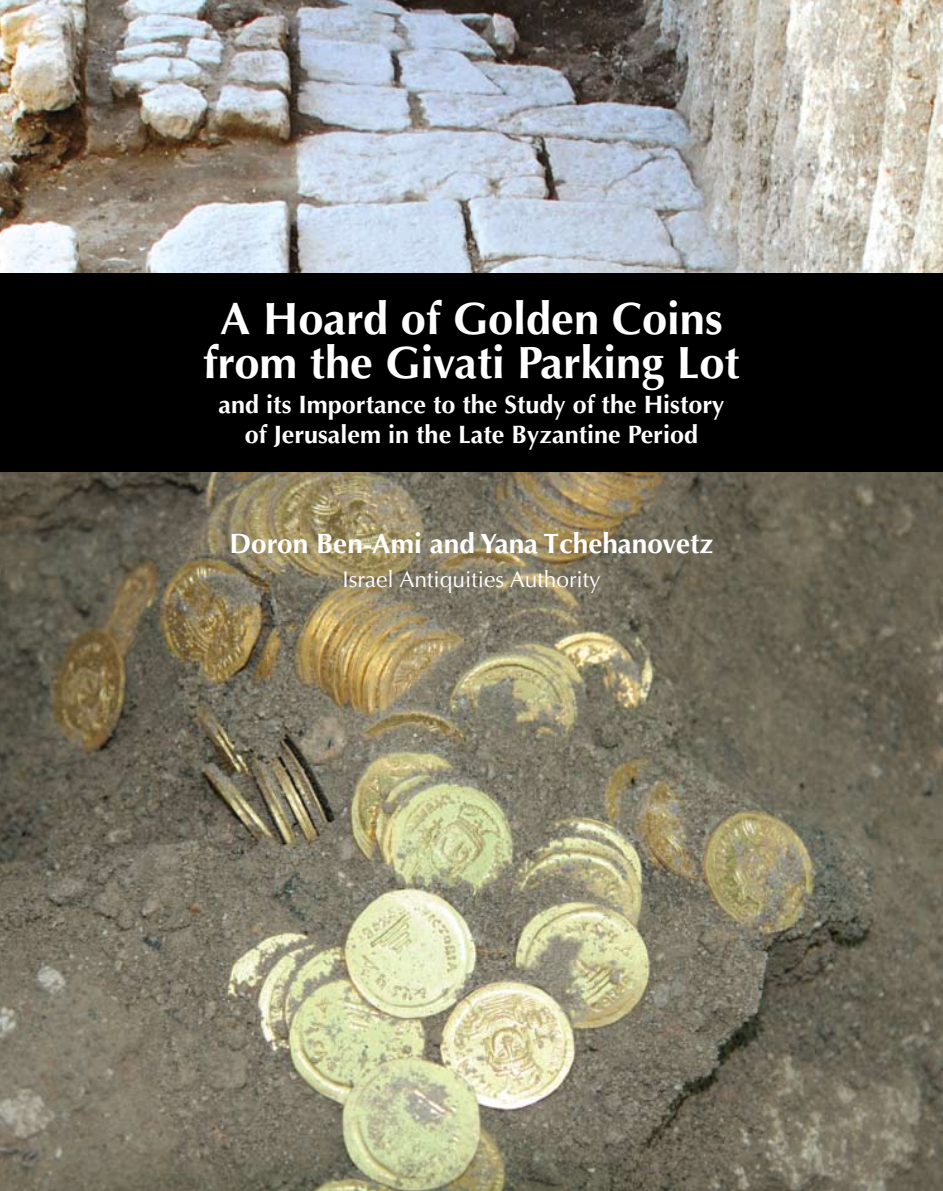
<style>
.page{position:relative;width:943px;height:1191px;background:#fff}
.page>*{position:absolute;margin:0;border:0;box-sizing:border-box;transform-origin:0 0}
.t1{font:700 45.32px/44.1px "Optima";color:#fff;text-align:center}
.t2{font:700 28px "Optima";color:#fff}
.t3{font:700 25.2px/30.3px "Optima";color:#fff;text-align:center}
.t4{font:22.75px "Optima";color:#fff}
</style>
<div class="page">
<img style="left:0;top:0;width:943px;height:273px">
<img style="left:0;top:471px;width:943px;height:720px">
<div style="left:0;top:273px;width:943px;height:198px;background:#000"></div>
<h1 class="t1" style="left:203px;top:297px;width:538px">A Hoard of Golden Coins from the Givati Parking Lot</h1>
<p class="t3" style="left:219px;top:390px;width:507px">and its I mportance to the Study of the History of Jerusalem in the Late Byzantine Period</p>
<p class="t2" style="left:229px;top:527px;width:485px">Doron Ben-Ami and Yana Tchehanovetz</p>
<p class="t4" style="left:342px;top:566px;width:260px">Israel Antiquities Authority</p>
</div>
